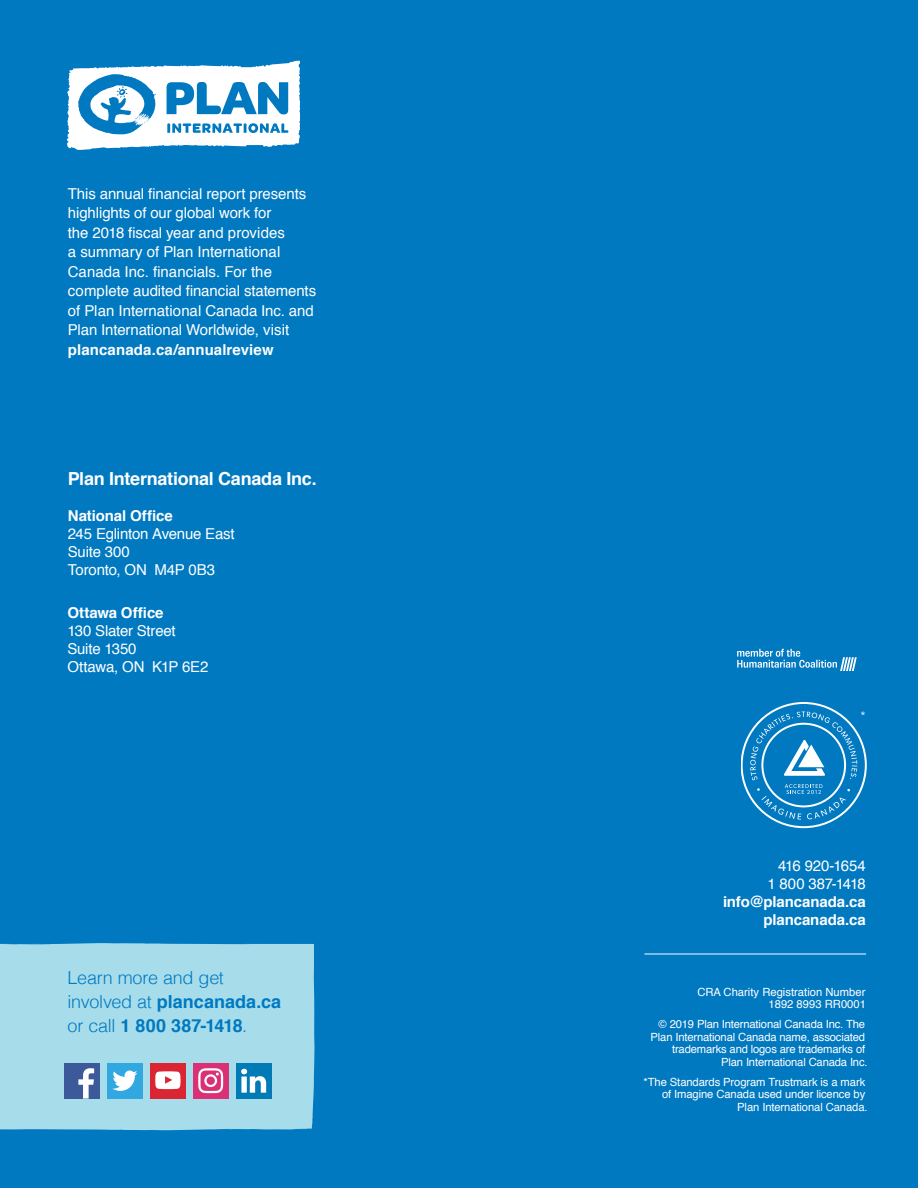
<style>
.page{position:relative;width:918px;height:1188px;background:#0079c1}
.page>*{position:absolute;margin:0;border:0;box-sizing:border-box;transform-origin:0 0}
.t1{font:300 18px/24px "Helvetica";letter-spacing:-.01em;color:#0079c1}
.t2{font:700 18px "Helvetica";letter-spacing:-.015em;color:#fff}
.t3{font:15px/19.5px "Helvetica";letter-spacing:-.005em;color:#fff}
.t4{font:700 15px/18px "Helvetica";letter-spacing:-.005em;color:#fff;text-align:right}
.t5{font:300 13.35px "Helvetica";color:#fff}
.t6{font:11.25px/12.8px "Helvetica";letter-spacing:-.015em;color:#fff;text-align:right}
.s1{font-weight:700}
</style>
<div class="page">
<div style="left:0;top:943px;width:315px;height:187px;background:#a7ddeb"></div>
<svg style="left:737px;top:649px;width:120px;height:22px"></svg>
<div style="left:193px;top:1063px;width:36px;height:36px;background:#da3075"></div>
<svg style="left:198px;top:1068px;width:25px;height:25px"></svg>
<div style="left:107px;top:1063px;width:36px;height:36px;background:#31a9e0"></div>
<svg style="left:112px;top:1071px;width:25px;height:20px"></svg>
<div style="left:236px;top:1063px;width:36px;height:36px;background:#007bb6"></div>
<svg style="left:241px;top:1069px;width:25px;height:24px"></svg>
<div style="left:150px;top:1063px;width:36px;height:36px;background:#d92632"></div>
<svg style="left:155px;top:1071px;width:26px;height:18px"></svg>
<div style="left:64px;top:1063px;width:36px;height:36px;background:#3c5a99"></div>
<svg style="left:78px;top:1068px;width:16px;height:31px"></svg>
<svg style="left:68px;top:61px;width:232px;height:89px"></svg>
<svg style="left:750px;top:712px;width:107px;height:108px"></svg>
<hr style="left:644px;top:954px;width:222px;height:1px;background:#fff">
<p class="t3" style="left:68px;top:184px;width:250px">This annual financial report presents highlights of our global work for<br>the 2018 fiscal year and provides<br>a summary of Plan International Canada Inc. financials. For the complete audited financial statements of Plan International Canada Inc. and Plan International Worldwide, visit</p>
<p class="t4" style="left:68px;top:341px;width:207px">plancanada.ca/annualreview</p>
<p class="t2" style="left:68px;top:464px;width:250px">Plan International Canada Inc.</p>
<p class="t4" style="left:68px;top:506px;width:106px">National Office</p>
<p class="t3" style="left:68px;top:525px;width:168px;line-height:18px">245 Eglinton Avenue East<br>Suite 300<br>Toronto, ON M4P 0B3</p>
<p class="t4" style="left:68px;top:604px;width:98px">Ottawa Office</p>
<p class="t3" style="left:68px;top:622px;width:142px;line-height:18px">130 Slater Street<br>Suite 1350<br>Ottawa, ON K1P 6E2</p>
<p class="t1" style="left:68px;top:964px;width:215px">Learn more and get involved at <span class="s1">plancanada.ca </span>or call <span class="s1">1 800 387-1418</span>.</p>
<p class="t5" style="left:860px;top:705px;width:7px">*</p>
<p class="t3" style="left:768px;top:857px;width:100px;line-height:18px;text-align:right">416 920-1654<br>1 800 387-1418</p>
<p class="t4" style="left:723px;top:893px;width:144px">info@plancanada.ca plancanada.ca</p>
<p class="t6" style="left:697px;top:986px;width:170px">CRA Charity Registration Number<br>1892 8993 RR0001</p>
<p class="t6" style="left:651px;top:1018px;width:219px">© 2019 Plan International Canada Inc. The Plan International Canada name, associated trademarks and logos are trademarks of Plan International Canada Inc.</p>
<p class="t6" style="left:644px;top:1076px;width:226px">*The Standards Program Trustmark is a mark of Imagine Canada used under licence by<br>Plan International Canada.</p>
</div>
